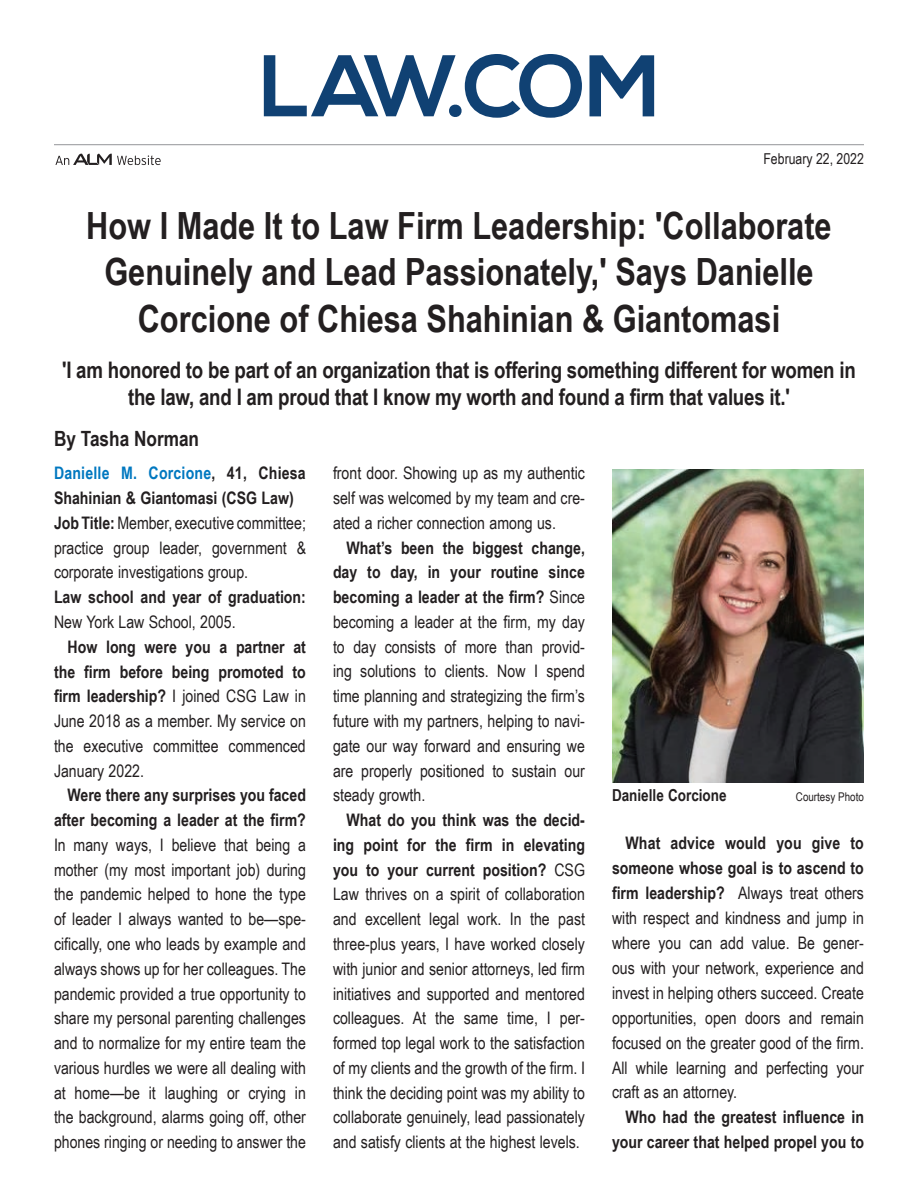
<style>
.page{position:relative;width:918px;height:1188px;background:#fff}
.page>*{position:absolute;margin:0;border:0;box-sizing:border-box;transform-origin:0 0}
.t1{font:700 37.5px/46.5px "Arial Narrow";color:#231f20;text-align:center}
.t2{font:700 22.8px/27px "Arial Narrow";letter-spacing:-.01em;color:#231f20;text-align:center}
.t3{font:700 21px "Arial Narrow";color:#231f20}
.t4{font:17.25px/24.8px "Arial Narrow";color:#231f20;text-align:justify}
.t5{font:700 17.25px/24.8px "Arial Narrow";color:#231f20;text-align:right}
.t6{font:700 16.5px "Arial Narrow";color:#231f20}
.t7{font:15px "Arial Narrow";color:#231f20}
.t8{font:12px "Arial Narrow";color:#231f20}
.s1{font-weight:700;color:#0078c0}
.s2{font-weight:700}
</style>
<div class="page">
<svg style="left:55px;top:154px;width:106px;height:11px"></svg>
<hr style="left:54px;top:144px;width:810px;height:1px;background:#939598">
<svg style="left:264px;top:54px;width:318px;height:64px"></svg>
<svg style="left:589px;top:55px;width:65px;height:61px"></svg>
<img style="left:612px;top:469px;width:252px;height:314px">
<p class="t7" style="left:763px;top:148px;width:102px">February 22, 2022</p>
<h1 class="t1" style="left:86px;top:200px;width:747px">How I Made It to Law Firm Leadership: 'Collaborate<br>Genuinely and Lead Passionately,' Says Danielle<br>Corcione of Chiesa Shahinian &amp; Giantomasi</h1>
<h2 class="t2" style="left:62px;top:355px;width:795px">'I am honored to be part of an organization that is offering something different for women in the law, and I am proud that I know my worth and found a firm that values it.'</h2>
<p class="t3" style="left:54px;top:422px;width:147px">By Tasha Norman</p>
<p class="t4" style="left:54px;top:460px;width:254px;text-align:left"><span class="s1">Danielle M. Corcione</span><span class="s2">, 41, Chiesa Shahinian &amp; Giantomasi (CSG Law)<br>Job Title:</span> Member, executive committee; practice group leader, government &amp; corporate investigations group.</p>
<p class="t5" style="left:54px;top:584px;width:253px">Law school and year of graduation:</p>
<p class="t4" style="left:54px;top:609px;width:183px">New York Law School, 2005.</p>
<p class="t4" style="left:54px;top:634px;width:254px;text-indent:14px"><span class="s2">How long were you a partner at the firm before being promoted to firm leadership?</span> I joined CSG Law in June 2018 as a member. My service on the executive committee commenced January 2022.</p>
<p class="t5" style="left:54px;top:782px;width:254px">Were there any surprises you faced after becoming a leader at the firm?</p>
<p class="t4" style="left:54px;top:832px;width:254px">In many ways, I believe that being a mother (my most important job) during the pandemic helped to hone the type of leader I always wanted to be—spe&shy;cifically, one who leads by example and always shows up for her colleagues. The pandemic provided a true opportunity to share my personal parenting challenges and to normalize for my entire team the various hurdles we were all dealing with at home—be it laughing or crying in the background, alarms going off, other phones ringing or needing to answer the</p>
<p class="t4" style="left:333px;top:460px;width:254px">front door. Showing up as my authentic self was welcomed by my team and cre&shy;ated a richer connection among us.</p>
<p class="t4" style="left:333px;top:535px;width:254px;text-indent:14px"><span class="s2">What’s been the biggest change, day to day, in your routine since becoming a leader at the firm?</span> Since becoming a leader at the firm, my day to day consists of more than provid&shy;ing solutions to clients. Now I spend time planning and strategizing the firm’s future with my partners, helping to navi&shy;gate our way forward and ensuring we are properly positioned to sustain our steady growth.</p>
<p class="t4" style="left:333px;top:807px;width:254px;text-indent:14px"><span class="s2">What do you think was the decid&shy;ing point for the firm in elevating you to your current position?</span> CSG Law thrives on a spirit of collaboration and excellent legal work. In the past three-plus years, I have worked closely with junior and senior attorneys, led firm initiatives and supported and mentored colleagues. At the same time, I per&shy;formed top legal work to the satisfaction of my clients and the growth of the firm. I think the deciding point was my ability to collaborate genuinely, lead passionately and satisfy clients at the highest levels.</p>
<p class="t6" style="left:612px;top:783px;width:116px">Danielle Corcione</p>
<p class="t8" style="left:796px;top:788px;width:70px">Courtesy Photo</p>
<p class="t4" style="left:612px;top:830px;width:254px;text-indent:14px"><span class="s2">What advice would you give to someone whose goal is to ascend to firm leadership?</span> Always treat others with respect and kindness and jump in where you can add value. Be gener&shy;ous with your network, experience and invest in helping others succeed. Create opportunities, open doors and remain focused on the greater good of the firm.<br>All while learning and perfecting your craft as an attorney.</p>
<p class="t5" style="left:612px;top:1104px;width:254px">Who had the greatest influence in your career that helped propel you to</p>
</div>
